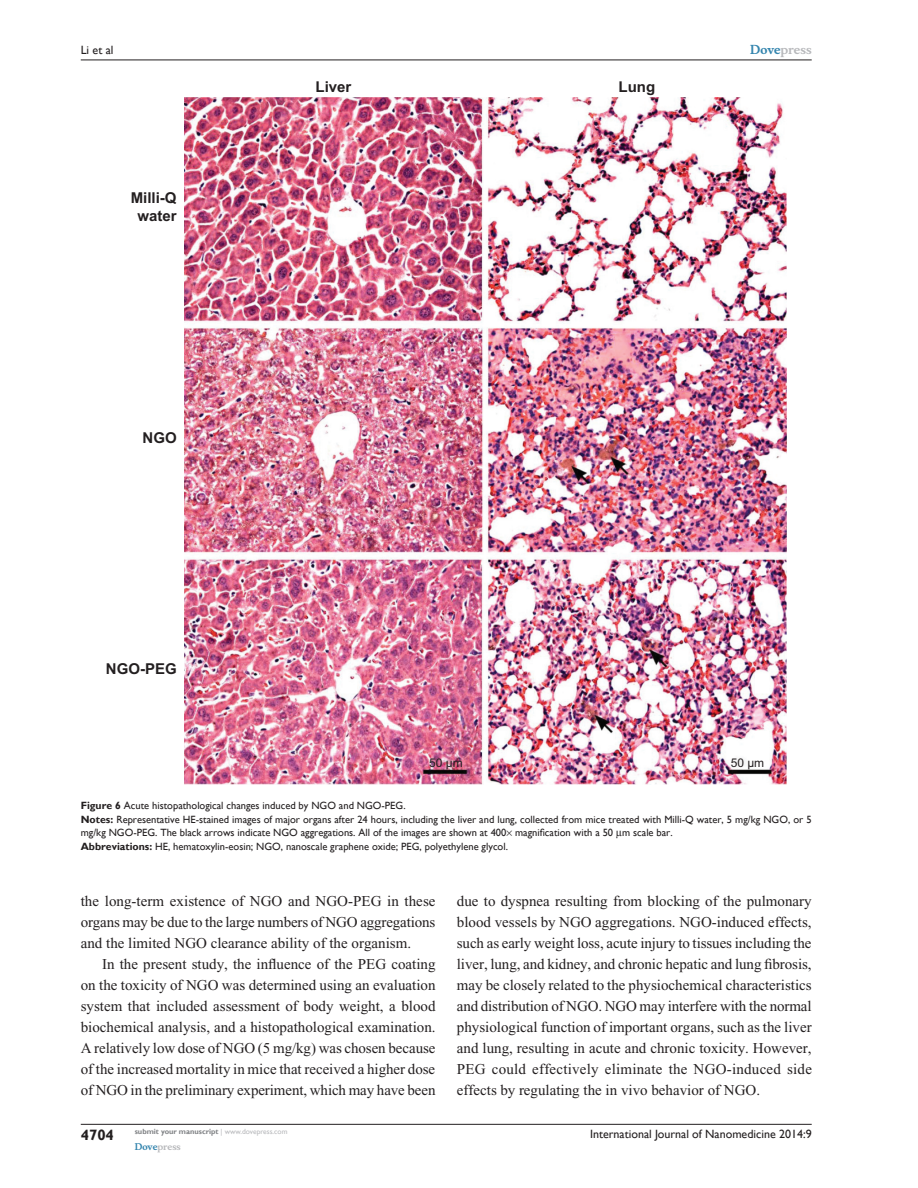
<style>
.page{position:relative;width:918px;height:1188px;background:#fff}
.page>*{position:absolute;margin:0;border:0;box-sizing:border-box;transform-origin:0 0}
.Tx{font:15px/21px "Times New Roman";color:#231f20;text-align:justify}
.t1{font:700 15px/18px "Arial";color:#231f20;text-align:center}
.t2{font:700 15px "Gill Sans";color:#231f20}
.t3{font:12px "Gill Sans";color:#231f20}
.t4{font:700 12px "Musee";color:#b8b9bc}
.t5{font:12px "Arial";color:#231f20}
.FigSNRI{font:10.5px/13.5px "Gill Sans";color:#231f20}
.FigC{font:10.5px "Gill Sans";color:#231f20}
.t6{font:700 9px "Musee";color:#b8b9bc}
.t7{font:700 7.5px "Gill Sans";color:#808285}
.s1{color:#3485ae}
.s2{font-weight:700}
.s3{font-weight:400;color:#b8b9bc}
</style>
<div class="page">
<hr style="left:81px;top:1124px;width:731px;height:1px;background:#231f20">
<hr style="left:81px;top:60px;width:731px;height:1px;background:#231f20">
<img style="left:184px;top:97px;width:602px;height:687px">
<p class="t3" style="left:81px;top:43px;width:34px">Li et al</p>
<p class="t1" style="left:131px;top:189px;width:47px">Milli-Q water</p>
<p class="t1" style="left:143px;top:430px;width:36px">NGO</p>
<p class="t1" style="left:106px;top:661px;width:72px">NGO-PEG</p>
<p class="t1" style="left:316px;top:78px;width:37px">Liver</p>
<p class="t1" style="left:619px;top:78px;width:38px">Lung</p>
<p class="t4" style="left:750px;top:43px;width:63px"><span class="s1">Dove</span>press</p>
<p class="t5" style="left:429px;top:755px;width:35px">50 µm</p>
<p class="t5" style="left:731px;top:755px;width:35px">50 µm</p>
<p class="FigC" style="left:81px;top:799px;width:326px"><span class="s2">Figure 6</span> Acute histopathological changes induced by NGO and NGO-PEG.</p>
<p class="FigSNRI" style="left:81px;top:812px;width:732px"><span class="s2">Notes:</span> Representative HE-stained images of major organs after 24 hours, including the liver and lung, collected from mice treated with Milli-Q water, 5 mg/kg NGO, or 5 mg/kg NGO-PEG. The black arrows indicate NGO aggregations. All of the images are shown at 400 magnification with a 50 m scale bar.</p>
<p class="FigSNRI" style="left:81px;top:839px;width:429px"><span class="s2">Abbreviations:</span> HE, hematoxylin-eosin; NGO, nanoscale graphene oxide; PEG, polyethylene glycol.</p>
<p class="Tx" style="left:81px;top:890px;width:356px">the long-term existence of NGO and NGO-PEG in these organs may be due to the large numbers of NGO aggregations and the limited NGO clearance ability of the organism.</p>
<p class="Tx" style="left:81px;top:953px;width:356px;text-indent:21px">In the present study, the influence of the PEG coating on the toxicity of NGO was determined using an evaluation system that included assessment of body weight, a blood biochemical analysis, and a histopathological examination.<br>A relatively low dose of NGO (5 mg/kg) was chosen because of the increased mortality in mice that received a higher dose of NGO in the preliminary experiment, which may have been</p>
<p class="Tx" style="left:457px;top:890px;width:357px">due to dyspnea resulting from blocking of the pulmonary blood vessels by NGO aggregations. NGO-induced effects, such as early weight loss, acute injury to tissues including the liver, lung, and kidney, and chronic hepatic and lung fibrosis, may be closely related to the physiochemical characteristics and distribution of NGO. NGO may interfere with the normal physiological function of important organs, such as the liver and lung, resulting in acute and chronic toxicity. However, PEG could effectively eliminate the NGO-induced side effects by regulating the in vivo behavior of NGO.</p>
<p class="t2" style="left:81px;top:1126px;width:35px">4704</p>
<p class="t7" style="left:135px;top:1127px;width:154px">submit your manuscript <span class="s3">| www.dovepress.com</span></p>
<p class="t6" style="left:135px;top:1141px;width:48px"><span class="s1">Dove</span>press</p>
<p class="t3" style="left:590px;top:1127px;width:223px">International Journal of Nanomedicine 2014:9</p>
</div>
